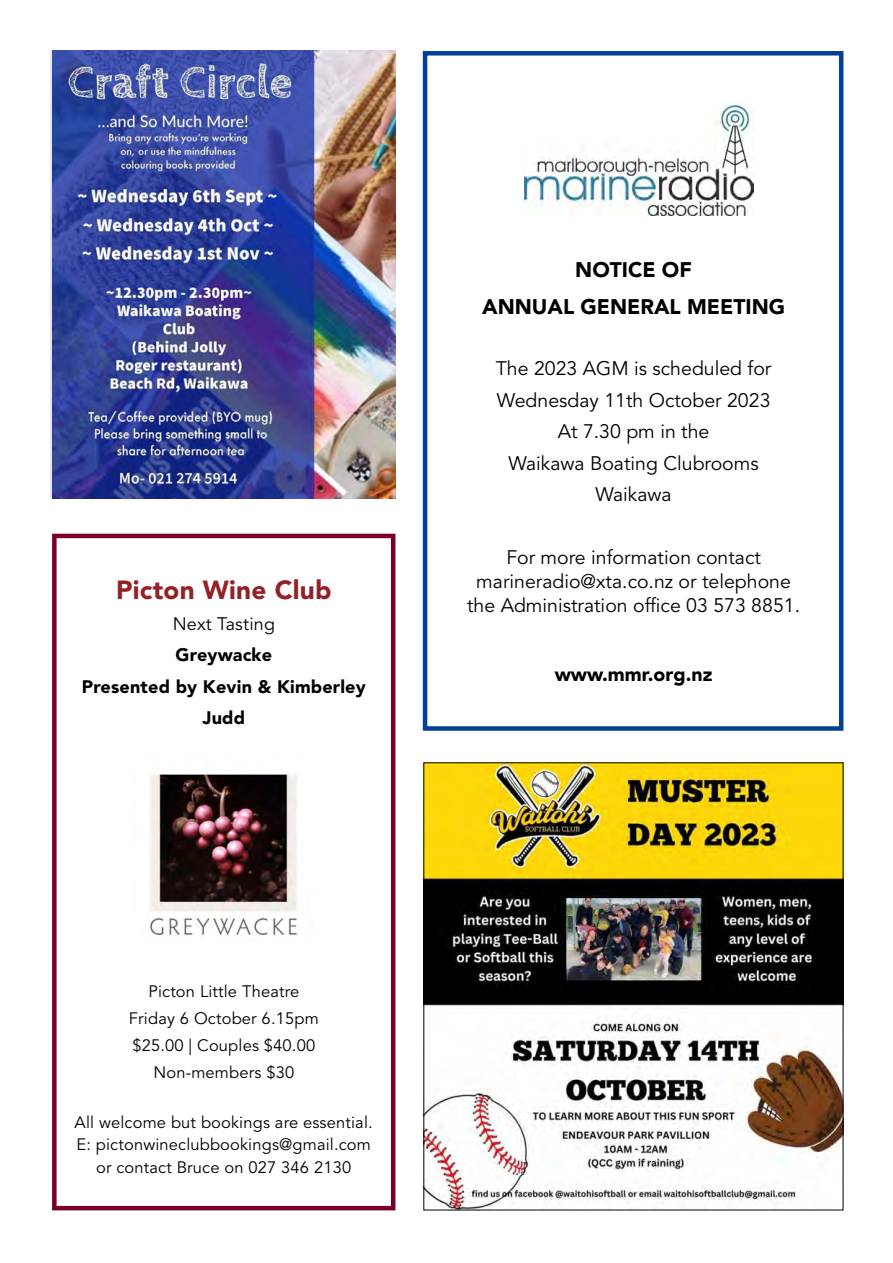
<style>
.page{position:relative;width:893px;height:1263px;background:#fff}
.page>*{position:absolute;margin:0;border:0;box-sizing:border-box;transform-origin:0 0}
.t1{font:900 26.1px "Avenir";letter-spacing:.01em;color:#942128}
.t2{font:900 21px/37.5px "Avenir";color:#000;text-align:center}
.t3{font:19.5px/31.5px "Avenir";color:#000;text-align:center}
.t4{font:900 19.5px "Avenir";color:#000}
.t5{font:900 18px/31.2px "Avenir";letter-spacing:.01em;color:#000;text-align:center}
.t6{font:18px "Avenir";letter-spacing:.01em;color:#000}
.t7{font:16.5px/27px "Avenir";letter-spacing:.01em;color:#000;text-align:center}
</style>
<div class="page">
<img style="left:425px;top:764px;width:416px;height:444px">
<div style="left:52px;top:534px;width:343px;height:676px;border:4px solid #780027"></div>
<img style="left:149px;top:772px;width:149px;height:166px">
<img style="left:52px;top:50px;width:343px;height:449px">
<div style="left:423px;top:51px;width:420px;height:680px;border:4px solid #034095"></div>
<img style="left:525px;top:105px;width:228px;height:110px">
<h1 class="t1" style="left:116px;top:574px;width:217px">Picton Wine Club</h1>
<p class="t6" style="left:173px;top:613px;width:104px">Next Tasting</p>
<p class="t5" style="left:82px;top:639px;width:285px">Greywacke<br>Presented by Kevin &amp; Kimberley<br>Judd</p>
<p class="t2" style="left:482px;top:251px;width:304px">NOTICE OF<br>ANNUAL GENERAL MEETING</p>
<p class="t3" style="left:496px;top:353px;width:277px">The 2023 AGM is scheduled for<br>Wednesday 11th October 2023<br>At 7.30 pm in the<br>Waikawa Boating Clubrooms<br>Waikawa</p>
<p class="t3" style="left:467px;top:546px;width:334px;line-height:24px">For more information contact marineradio@xta.co.nz or telephone the Administration office 03 573 8851.</p>
<p class="t4" style="left:555px;top:662px;width:159px">www.mmr.org.nz</p>
<p class="t7" style="left:129px;top:978px;width:191px">Picton Little Theatre<br>Friday 6 October 6.15pm $25.00 | Couples $40.00<br>Non-members $30</p>
<p class="t7" style="left:75px;top:1111px;width:300px;line-height:22.5px">All welcome but bookings are essential.<br>E: pictonwineclubbookings@gmail.com or contact Bruce on 027 346 2130</p>
</div>
